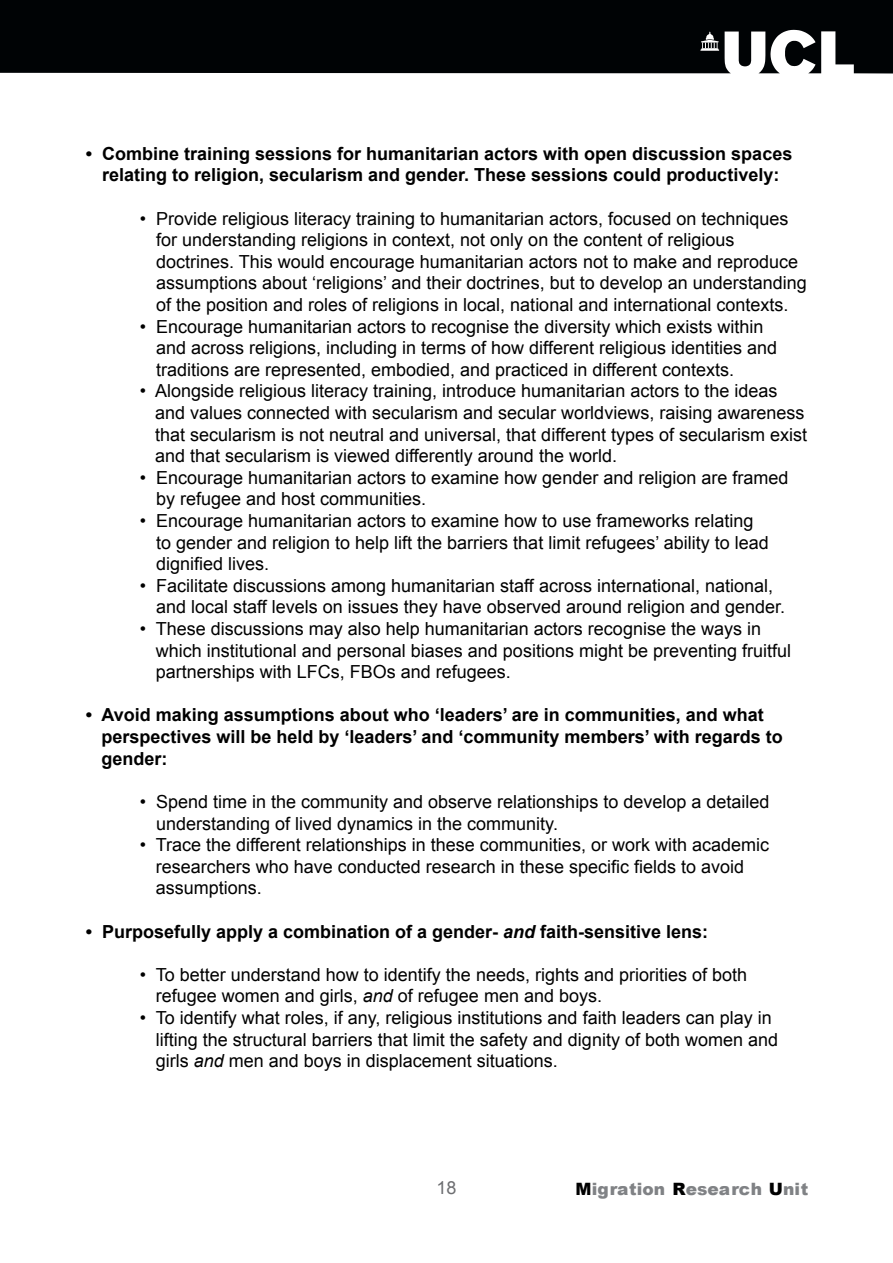
<style>
.page{position:relative;width:893px;height:1263px;background:#fff}
.page>*{position:absolute;margin:0;border:0;box-sizing:border-box;transform-origin:0 0}
.t1{font:18px/21.6px "Arial";color:#000}
.t2{font:700 18px/21.6px "Arial";color:#000;text-align:center}
.t3{font:18px "Arial";color:#6d6e71}
.t4{font:900 16.95px "Arial";color:#808285}
.s1{font-style:italic}
.s2{color:#000}
</style>
<div class="page">
<div style="left:0;top:0;width:893px;height:73px;background:#000305"></div>
<svg style="left:700px;top:32px;width:19px;height:19px"></svg>
<p class="t2" style="left:86px;top:143px;width:708px">• Combine training sessions for humanitarian actors with open discussion spaces relating to religion, secularism and gender. These sessions could productively:</p>
<p class="t1" style="left:156px;top:208px;width:652px;text-indent:-16px">• Provide religious literacy training to humanitarian actors, focused on techniques for understanding religions in context, not only on the content of religious doctrines. This would encourage humanitarian actors not to make and reproduce assumptions about ‘religions’ and their doctrines, but to develop an understanding of the position and roles of religions in local, national and international contexts.</p>
<p class="t1" style="left:156px;top:316px;width:622px;text-indent:-16px">• Encourage humanitarian actors to recognise the diversity which exists within and across religions, including in terms of how different religious identities and traditions are represented, embodied, and practiced in different contexts.</p>
<p class="t1" style="left:155px;top:380px;width:653px;text-indent:-15px">• Alongside religious literacy training, introduce humanitarian actors to the ideas and values connected with secularism and secular worldviews, raising awareness that secularism is not neutral and universal, that different types of secularism exist and that secularism is viewed differently around the world.</p>
<p class="t1" style="left:156px;top:467px;width:634px;text-indent:-16px">• Encourage humanitarian actors to examine how gender and religion are framed by refugee and host communities.</p>
<p class="t1" style="left:156px;top:510px;width:614px;text-indent:-16px">• Encourage humanitarian actors to examine how to use frameworks relating to gender and religion to help lift the barriers that limit refugees’ ability to lead dignified lives.</p>
<p class="t1" style="left:156px;top:575px;width:631px;text-indent:-16px">• Facilitate discussions among humanitarian staff across international, national, and local staff levels on issues they have observed around religion and gender.</p>
<p class="t1" style="left:156px;top:618px;width:637px;text-indent:-16px">• These discussions may also help humanitarian actors recognise the ways in which institutional and personal biases and positions might be preventing fruitful partnerships with LFCs, FBOs and refugees.</p>
<p class="t2" style="left:101px;top:705px;width:683px;text-align:left;text-indent:-16px">• Avoid making assumptions about who ‘leaders’ are in communities, and what perspectives will be held by ‘leaders’ and ‘community members’ with regards to gender:</p>
<p class="t1" style="left:156px;top:791px;width:615px;text-indent:-16px">• Spend time in the community and observe relationships to develop a detailed understanding of lived dynamics in the community.</p>
<p class="t1" style="left:156px;top:834px;width:615px;text-indent:-16px">• Trace the different relationships in these communities, or work with academic researchers who have conducted research in these specific fields to avoid assumptions.</p>
<p class="t2" style="left:86px;top:921px;width:624px">• Purposefully apply a combination of a gender- <span class="s1">and</span> faith-sensitive lens:</p>
<p class="t1" style="left:156px;top:964px;width:593px;text-indent:-16px">• To better understand how to identify the needs, rights and priorities of both refugee women and girls, <span class="s1">and</span> of refugee men and boys.</p>
<p class="t1" style="left:156px;top:1007px;width:624px;text-indent:-16px">• To identify what roles, if any, religious institutions and faith leaders can play in lifting the structural barriers that limit the safety and dignity of both women and girls <span class="s1">and</span> men and boys in displacement situations.</p>
<p class="t3" style="left:436px;top:1176px;width:22px">18</p>
<p class="t4" style="left:575px;top:1176px;width:235px"><span class="s2">M</span>igration <span class="s2">R</span>esearch <span class="s2">U</span>nit</p>
</div>
